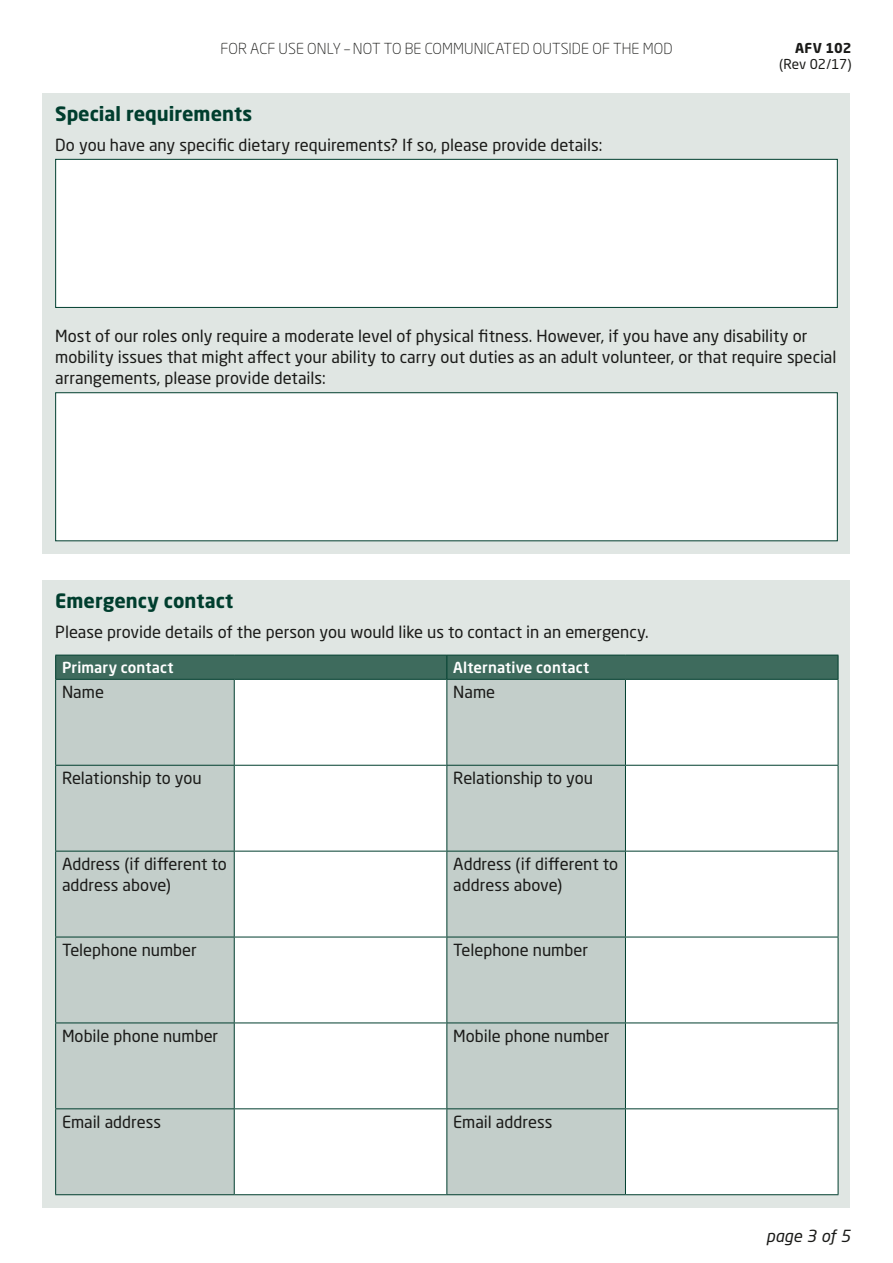
<style>
.page{position:relative;width:893px;height:1263px;background:#fff}
.page>*{position:absolute;margin:0;border:0;box-sizing:border-box;transform-origin:0 0}
.t1{font:700 19.5px "Neo Sans Pro";color:#003e2e}
.Body{font:16.5px/21px "Neo Sans Pro";color:#1a1a18}
.Body-2{font:italic 16.5px "Neo Sans Pro";letter-spacing:.005em;color:#1a1a18}
.t2{font:300 15px "Neo Sans Pro";letter-spacing:.005em;color:#1a1a18}
.Table_header_row{font:500 15px "Neo Sans Pro";letter-spacing:.01em;color:#fff}
.t3{font:13.5px "Neo Sans Pro";letter-spacing:-.005em;color:#1a1a18}
.t4{font:700 13.5px "Neo Sans Pro";letter-spacing:.01em;color:#1a1a18}
</style>
<div class="page">
<div style="left:43px;top:94px;width:807px;height:460px;background:#e0e6e3"></div>
<div style="left:43px;top:580px;width:807px;height:628px;background:#e0e6e3"></div>
<div style="left:56px;top:680px;width:178px;height:514px;background:#c3ceca"></div>
<svg style="left:235px;top:680px;width:603px;height:514px;background:#ecefee"></svg>
<svg style="left:55px;top:655px;width:784px;height:24px;background:#3b695b"></svg>
<hr style="left:55px;top:679px;width:179px;height:1px;background:#003e2e">
<hr style="left:234px;top:679px;width:213px;height:1px;background:#003e2e">
<hr style="left:447px;top:679px;width:178px;height:1px;background:#003e2e">
<hr style="left:625px;top:679px;width:213px;height:1px;background:#003e2e">
<hr style="left:838px;top:680px;width:1px;height:85px;background:#003e2e">
<hr style="left:55px;top:765px;width:179px;height:1px;background:#003e2e">
<hr style="left:234px;top:765px;width:213px;height:1px;background:#003e2e">
<hr style="left:447px;top:765px;width:178px;height:1px;background:#003e2e">
<hr style="left:625px;top:765px;width:213px;height:1px;background:#003e2e">
<hr style="left:838px;top:766px;width:1px;height:85px;background:#003e2e">
<hr style="left:55px;top:851px;width:179px;height:1px;background:#003e2e">
<hr style="left:234px;top:851px;width:213px;height:1px;background:#003e2e">
<hr style="left:447px;top:851px;width:178px;height:1px;background:#003e2e">
<hr style="left:625px;top:851px;width:213px;height:1px;background:#003e2e">
<hr style="left:838px;top:851px;width:1px;height:86px;background:#003e2e">
<hr style="left:55px;top:937px;width:179px;height:1px;background:#003e2e">
<hr style="left:234px;top:937px;width:213px;height:1px;background:#003e2e">
<hr style="left:447px;top:937px;width:178px;height:1px;background:#003e2e">
<hr style="left:625px;top:937px;width:213px;height:1px;background:#003e2e">
<hr style="left:838px;top:937px;width:1px;height:85px;background:#003e2e">
<hr style="left:55px;top:1022px;width:179px;height:1px;background:#003e2e">
<hr style="left:234px;top:1022px;width:213px;height:1px;background:#003e2e">
<hr style="left:447px;top:1022px;width:178px;height:1px;background:#003e2e">
<hr style="left:625px;top:1022px;width:213px;height:1px;background:#003e2e">
<hr style="left:838px;top:1023px;width:1px;height:85px;background:#003e2e">
<hr style="left:55px;top:1108px;width:179px;height:1px;background:#003e2e">
<hr style="left:234px;top:1108px;width:213px;height:1px;background:#003e2e">
<hr style="left:447px;top:1108px;width:178px;height:1px;background:#003e2e">
<hr style="left:625px;top:1108px;width:213px;height:1px;background:#003e2e">
<hr style="left:838px;top:1109px;width:1px;height:85px;background:#003e2e">
<hr style="left:234px;top:1194px;width:213px;height:1px;background:#003e2e">
<hr style="left:625px;top:1194px;width:213px;height:1px;background:#003e2e">
<hr style="left:55px;top:680px;width:1px;height:85px;background:#003e2e">
<hr style="left:234px;top:680px;width:1px;height:85px;background:#003e2e">
<hr style="left:55px;top:766px;width:1px;height:85px;background:#003e2e">
<hr style="left:234px;top:766px;width:1px;height:85px;background:#003e2e">
<hr style="left:55px;top:851px;width:1px;height:86px;background:#003e2e">
<hr style="left:234px;top:851px;width:1px;height:86px;background:#003e2e">
<hr style="left:55px;top:937px;width:1px;height:85px;background:#003e2e">
<hr style="left:234px;top:937px;width:1px;height:85px;background:#003e2e">
<hr style="left:55px;top:1023px;width:1px;height:85px;background:#003e2e">
<hr style="left:234px;top:1023px;width:1px;height:85px;background:#003e2e">
<hr style="left:55px;top:1109px;width:1px;height:85px;background:#003e2e">
<hr style="left:234px;top:1109px;width:1px;height:85px;background:#003e2e">
<hr style="left:55px;top:1194px;width:179px;height:1px;background:#003e2e">
<hr style="left:446px;top:680px;width:1px;height:85px;background:#003e2e">
<hr style="left:625px;top:680px;width:1px;height:85px;background:#003e2e">
<hr style="left:446px;top:766px;width:1px;height:85px;background:#003e2e">
<hr style="left:625px;top:766px;width:1px;height:85px;background:#003e2e">
<hr style="left:446px;top:851px;width:1px;height:86px;background:#003e2e">
<hr style="left:625px;top:851px;width:1px;height:86px;background:#003e2e">
<hr style="left:446px;top:937px;width:1px;height:85px;background:#003e2e">
<hr style="left:625px;top:937px;width:1px;height:85px;background:#003e2e">
<hr style="left:446px;top:1023px;width:1px;height:85px;background:#003e2e">
<hr style="left:625px;top:1023px;width:1px;height:85px;background:#003e2e">
<hr style="left:446px;top:1109px;width:1px;height:85px;background:#003e2e">
<hr style="left:625px;top:1109px;width:1px;height:85px;background:#003e2e">
<hr style="left:447px;top:1194px;width:178px;height:1px;background:#003e2e">
<div style="left:55px;top:159px;width:783px;height:149px;background:#fff;border:1px solid #003e2e"></div>
<div style="left:55px;top:392px;width:783px;height:149px;background:#fff;border:1px solid #003e2e"></div>
<p class="t2" style="left:220px;top:40px;width:454px">FOR ACF USE ONLY – NOT TO BE COMMUNICATED OUTSIDE OF THE MOD</p>
<p class="t4" style="left:795px;top:39px;width:58px">AFV 102</p>
<p class="t3" style="left:779px;top:56px;width:74px">(Rev 02/17)</p>
<h2 class="t1" style="left:55px;top:101px;width:198px">Special requirements</h2>
<p class="Body" style="left:55px;top:134px;width:549px">Do you have any specific dietary requirements? If so, please provide details:</p>
<p class="Body" style="left:55px;top:325px;width:783px">Most of our roles only require a moderate level of physical fitness. However, if you have any disability or mobility issues that might affect your ability to carry out duties as an adult volunteer, or that require special arrangements, please provide details:</p>
<h2 class="t1" style="left:55px;top:588px;width:180px">Emergency contact</h2>
<p class="Body" style="left:55px;top:621px;width:595px">Please provide details of the person you would like us to contact in an emergency.</p>
<p class="Table_header_row" style="left:62px;top:658px;width:113px">Primary contact</p>
<p class="Table_header_row" style="left:453px;top:658px;width:137px">Alternative contact</p>
<p class="Body" style="left:62px;top:681px;width:43px">Name</p>
<p class="Body" style="left:453px;top:681px;width:43px">Name</p>
<p class="Body" style="left:62px;top:767px;width:141px">Relationship to you</p>
<p class="Body" style="left:453px;top:767px;width:141px">Relationship to you</p>
<p class="Body" style="left:62px;top:853px;width:166px">Address (if different to address above)</p>
<p class="Body" style="left:453px;top:853px;width:166px">Address (if different to address above)</p>
<p class="Body" style="left:62px;top:939px;width:136px">Telephone number</p>
<p class="Body" style="left:453px;top:939px;width:136px">Telephone number</p>
<p class="Body" style="left:62px;top:1025px;width:158px">Mobile phone number</p>
<p class="Body" style="left:453px;top:1025px;width:158px">Mobile phone number</p>
<p class="Body" style="left:62px;top:1111px;width:101px">Email address</p>
<p class="Body" style="left:453px;top:1111px;width:101px">Email address</p>
<p class="Body-2" style="left:766px;top:1225px;width:86px">page 3 of 5</p>
</div>
